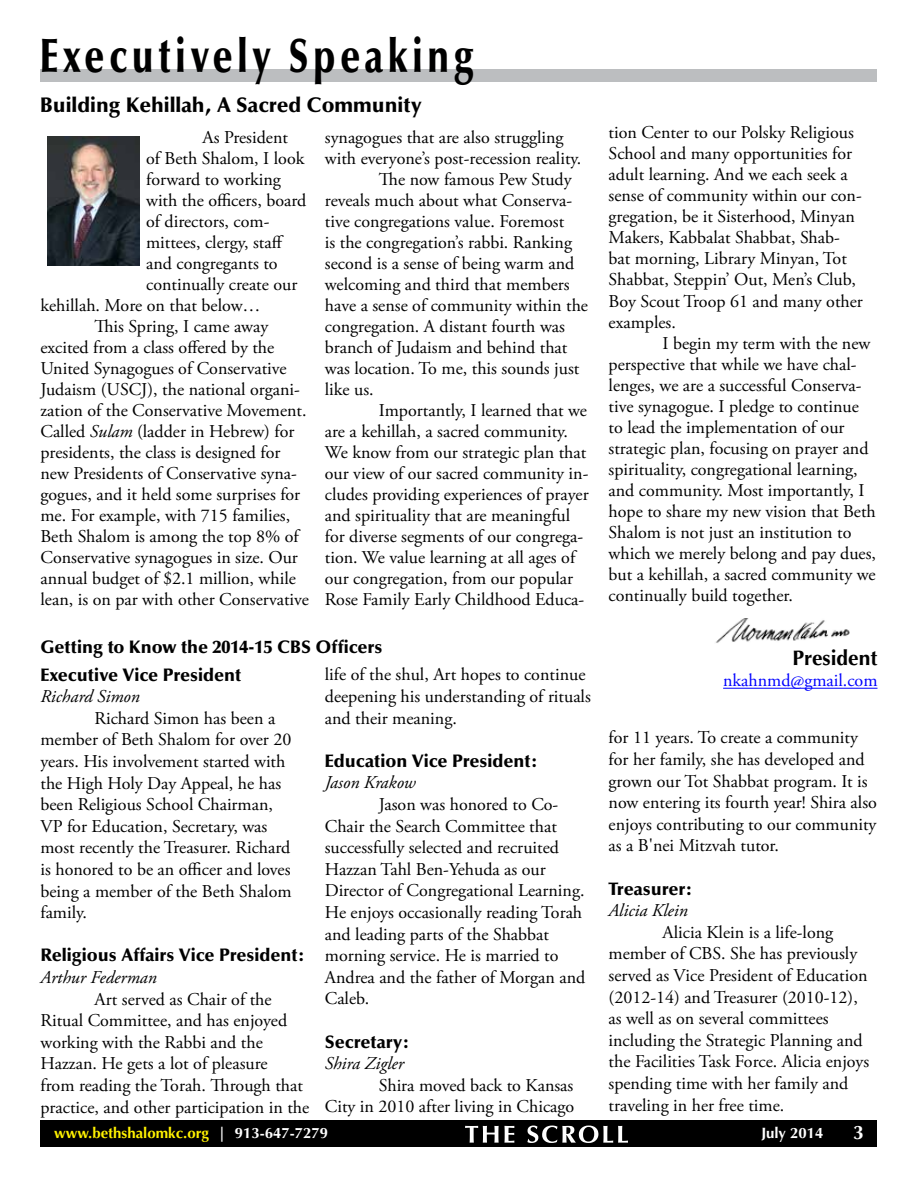
<style>
.page{position:relative;width:918px;height:1188px;background:#fff}
.page>*{position:absolute;margin:0;border:0;box-sizing:border-box;transform-origin:0 0}
.t1{font:900 47.85px "Optima LT Std";letter-spacing:.12em;color:#000;scale:.76 1}
.t2{font:900 21px "Optima LT Std";color:#000}
.t3{font:700 21px "Optima LT Std";color:#000}
.t4{font:700 19.5px "Optima LT Std";color:#fff}
.t5{font:18px/21.6px "Adobe Garamond Pro";color:#000}
.t6{font:900 18px/27.5px "Optima LT Std";color:#000}
.t7{font:italic 18px "Adobe Garamond Pro";color:#000}
.t8{font:18px "Adobe Garamond Pro";color:#00f}
.t9{font:700 15px "Optima LT Std";color:#fff200}
.t10{font:700 15px "Optima LT Std";color:#fff}
.s1{font-style:italic}
.s2{color:#fff}
</style>
<div class="page">
<div style="left:40px;top:1120px;width:838px;height:28px;background:#000"></div>
<svg style="left:465px;top:1126px;width:49px;height:17px"></svg>
<svg style="left:527px;top:1126px;width:101px;height:17px"></svg>
<div style="left:40px;top:70px;width:837px;height:12px;background:#bcbec0"></div>
<hr style="left:723px;top:688px;width:155px;height:1px;background:#00f">
<img style="left:48px;top:137px;width:91px;height:128px">
<img style="left:715px;top:618px;width:135px;height:25px">
<h1 class="t1" style="left:40px;top:28px;width:573px">Executively Speaking</h1>
<p class="t2" style="left:40px;top:92px;width:383px">Building Kehillah, A Sacred Community</p>
<p class="t5" style="left:325px;top:127px;width:240px">synagogues that are also struggling</p>
<p class="t5" style="left:325px;top:148px;width:258px">with everyone’s post-recession reality.</p>
<p class="t5" style="left:379px;top:169px;width:194px">The now famous Pew Study</p>
<p class="t5" style="left:325px;top:190px;width:249px">reveals much about what Conserva-</p>
<p class="t5" style="left:325px;top:211px;width:241px">tive congregations value. Foremost</p>
<p class="t5" style="left:325px;top:232px;width:249px">is the congregation’s rabbi. Ranking</p>
<p class="t5" style="left:325px;top:253px;width:251px">second is a sense of being warm and</p>
<p class="t5" style="left:325px;top:274px;width:246px">welcoming and third that members</p>
<p class="t5" style="left:325px;top:295px;width:265px">have a sense of community within the</p>
<p class="t5" style="left:325px;top:316px;width:242px">congregation. A distant fourth was</p>
<p class="t5" style="left:325px;top:337px;width:244px">branch of Judaism and behind that</p>
<p class="t5" style="left:325px;top:358px;width:256px">was location. To me, this sounds just</p>
<p class="t5" style="left:325px;top:379px;width:50px">like us.</p>
<p class="t5" style="left:379px;top:400px;width:210px">Importantly, I learned that we</p>
<p class="t5" style="left:325px;top:421px;width:245px">are a kehillah, a sacred community.</p>
<p class="t5" style="left:325px;top:442px;width:263px">We know from our strategic plan that</p>
<p class="t5" style="left:325px;top:463px;width:265px">our view of our sacred community in-</p>
<p class="t5" style="left:325px;top:484px;width:265px">cludes providing experiences of prayer</p>
<p class="t5" style="left:325px;top:505px;width:247px">and spirituality that are meaningful</p>
<p class="t5" style="left:325px;top:526px;width:260px">for diverse segments of our congrega-</p>
<p class="t5" style="left:325px;top:547px;width:252px">tion. We value learning at all ages of</p>
<p class="t5" style="left:325px;top:568px;width:250px">our congregation, from our popular</p>
<p class="t5" style="left:325px;top:589px;width:261px">Rose Family Early Childhood Educa-</p>
<p class="t5" style="left:202px;top:127px;width:87px">As President</p>
<p class="t5" style="left:146px;top:148px;width:160px">of Beth Shalom, I look</p>
<p class="t5" style="left:146px;top:169px;width:136px">forward to working</p>
<p class="t5" style="left:146px;top:190px;width:162px">with the officers, board</p>
<p class="t5" style="left:146px;top:211px;width:125px">of directors, com-</p>
<p class="t5" style="left:146px;top:232px;width:139px">mittees, clergy, staff</p>
<p class="t5" style="left:146px;top:253px;width:133px">and congregants to</p>
<p class="t5" style="left:146px;top:274px;width:153px">continually create our</p>
<p class="t5" style="left:40px;top:295px;width:222px">kehillah. More on that below…</p>
<p class="t5" style="left:94px;top:316px;width:175px">This Spring, I came away</p>
<p class="t5" style="left:40px;top:337px;width:235px">excited from a class offered by the</p>
<p class="t5" style="left:40px;top:358px;width:248px">United Synagogues of Conservative</p>
<p class="t5" style="left:40px;top:379px;width:261px">Judaism (USCJ), the national organi-</p>
<p class="t5" style="left:40px;top:400px;width:268px">zation of the Conservative Movement.</p>
<p class="t5" style="left:40px;top:421px;width:256px">Called <span class="s1">Sulam</span> (ladder in Hebrew) for</p>
<p class="t5" style="left:40px;top:442px;width:241px">presidents, the class is designed for</p>
<p class="t5" style="left:40px;top:463px;width:258px">new Presidents of Conservative syna-</p>
<p class="t5" style="left:40px;top:484px;width:261px">gogues, and it held some surprises for</p>
<p class="t5" style="left:40px;top:505px;width:251px">me. For example, with 715 families,</p>
<p class="t5" style="left:40px;top:526px;width:260px">Beth Shalom is among the top 8% of</p>
<p class="t5" style="left:40px;top:547px;width:259px">Conservative synagogues in size. Our</p>
<p class="t5" style="left:40px;top:568px;width:257px">annual budget of $2.1 million, while</p>
<p class="t5" style="left:40px;top:589px;width:270px">lean, is on par with other Conservative</p>
<p class="t6" style="left:41px;top:634px;width:343px">Getting to Know the 2014-15 CBS Officers<br>Executive Vice President</p>
<p class="t7" style="left:41px;top:686px;width:101px">Richard Simon</p>
<p class="t5" style="left:41px;top:708px;width:253px;text-indent:54px">Richard Simon has been a member of Beth Shalom for over 20 years. His involvement started with the High Holy Day Appeal, he has been Religious School Chairman,<br>VP for Education, Secretary, was most recently the Treasurer. Richard is honored to be an officer and loves being a member of the Beth Shalom family.</p>
<p class="t6" style="left:41px;top:942px;width:267px">Religious Affairs Vice President:</p>
<p class="t7" style="left:41px;top:967px;width:118px">Arthur Federman</p>
<p class="t5" style="left:41px;top:989px;width:270px;text-indent:54px">Art served as Chair of the Ritual Committee, and has enjoyed working with the Rabbi and the Hazzan. He gets a lot of pleasure<br>from reading the Torah. Through that practice, and other participation in the</p>
<p class="t5" style="left:325px;top:665px;width:268px">life of the shul, Art hopes to continue deepening his understanding of rituals and their meaning.</p>
<p class="t6" style="left:325px;top:747px;width:215px">Education Vice President:</p>
<p class="t7" style="left:325px;top:772px;width:92px">Jason Krakow</p>
<p class="t5" style="left:325px;top:794px;width:262px;text-indent:54px">Jason was honored to Co-<br>Chair the Search Committee that successfully selected and recruited<br>Hazzan Tahl Ben-Yehuda as our<br>Director of Congregational Learning.<br>He enjoys occasionally reading Torah and leading parts of the Shabbat morning service. He is married to<br>Andrea and the father of Morgan and<br>Caleb.</p>
<p class="t6" style="left:325px;top:1028px;width:87px">Secretary:</p>
<p class="t7" style="left:325px;top:1053px;width:81px">Shira Zigler</p>
<p class="t5" style="left:325px;top:1075px;width:251px;text-align:right">Shira moved back to Kansas<br>City in 2010 after living in Chicago</p>
<p class="t5" style="left:609px;top:123px;width:256px;line-height:21px">tion Center to our Polsky Religious<br>School and many opportunities for adult learning. And we each seek a sense of community within our con&shy;gregation, be it Sisterhood, Minyan<br>Makers, Kabbalat Shabbat, Shab&shy;bat morning, Library Minyan, Tot<br>Shabbat, Steppin’ Out, Men’s Club,<br>Boy Scout Troop 61 and many other examples.</p>
<p class="t5" style="left:609px;top:333px;width:269px;line-height:21px;text-indent:54px">I begin my term with the new perspective that while we have chal&shy;lenges, we are a successful Conserva&shy;tive synagogue. I pledge to continue to lead the implementation of our strategic plan, focusing on prayer and spirituality, congregational learning, and community. Most importantly, I hope to share my new vision that Beth Shalom is not just an institution to which we merely belong and pay dues, but a kehillah, a sacred community we continually build together.</p>
<p class="t3" style="left:793px;top:645px;width:86px">President</p>
<p class="t8" style="left:723px;top:670px;width:156px">nkahnmd@gmail.com</p>
<p class="t5" style="left:609px;top:728px;width:270px">for 11 years. To create a community for her family, she has developed and grown our Tot Shabbat program. It is now entering its fourth year! Shira also enjoys contributing to our community as a B'nei Mitzvah tutor.</p>
<p class="t6" style="left:609px;top:875px;width:86px">Treasurer:</p>
<p class="t7" style="left:609px;top:900px;width:81px">Alicia Klein</p>
<p class="t5" style="left:609px;top:922px;width:262px;text-indent:54px">Alicia Klein is a life-long member of CBS. She has previously served as Vice President of Education (2012-14) and Treasurer (2010-12), as well as on several committees including the Strategic Planning and the Facilities Task Force. Alicia enjoys spending time with her family and traveling in her free time.</p>
<p class="t9" style="left:54px;top:1124px;width:276px">www.bethshalomkc.org <span class="s2">| 913-647-7279</span></p>
<p class="t10" style="left:761px;top:1124px;width:64px">July 2014</p>
<p class="t4" style="left:853px;top:1121px;width:12px">3</p>
</div>
